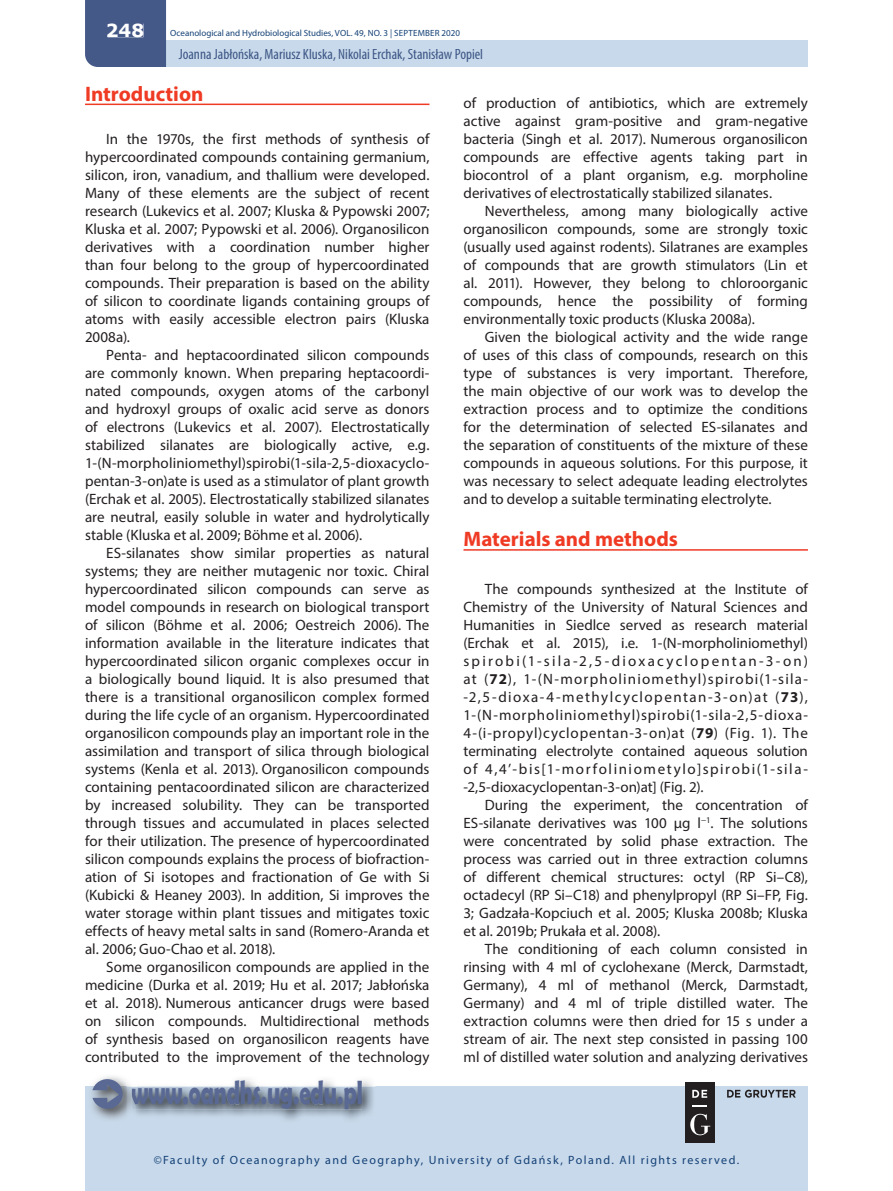
<style>
.page{position:relative;width:893px;height:1191px;background:#fff}
.page>*{position:absolute;margin:0;border:0;box-sizing:border-box;transform-origin:0 0}
.t1{font:700 33.75px "Berlin Sans FB Demi";color:#596994;scale:.67 1}
.t2{font:700 21px "Myriad Pro";color:#ef3a24}
.t3{font:700 18px "Verdana";color:#fff}
.t4{font:15px/18px "Myriad Pro";color:#231f20;text-align:justify}
.t5{font:condensed 15px "Myriad Pro";color:#3d5786}
.t6{font:12px "Myriad Pro";letter-spacing:.12em;color:#144176}
.t7{font:9px "Myriad Pro";color:#144176}
.s1{font-weight:700}
</style>
<div class="page">
<div style="left:166px;top:40px;width:642px;height:27px;background:#c8d9eb"></div>
<div style="left:85px;top:1086px;width:723px;height:105px;background:#c8d9eb"></div>
<div style="left:85px;top:0;width:81px;height:67px;background:#455988"></div>
<div style="left:107px;top:24px;width:36px;height:13px;background:#455988"></div>
<img style="left:93px;top:1086px;width:282px;height:34px">
<img style="left:127px;top:1110px;width:9px;height:10px">
<svg style="left:92px;top:1076px;width:270px;height:34px"></svg>
<div style="left:685px;top:1081px;width:30px;height:61px;background:#231f20"></div>
<svg style="left:692px;top:1105px;width:15px;height:1px"></svg>
<svg style="left:692px;top:1089px;width:15px;height:8px"></svg>
<svg style="left:690px;top:1113px;width:20px;height:22px"></svg>
<svg style="left:727px;top:1089px;width:69px;height:8px"></svg>
<hr style="left:85px;top:104px;width:344px;height:1px;background:#ef3a24">
<hr style="left:463px;top:549px;width:345px;height:1px;background:#ef3a24">
<p class="t3" style="left:106px;top:18px;width:40px">248</p>
<p class="t7" style="left:170px;top:28px;width:291px">Oceanological and Hydrobiological Studies, VOL. 49, NO. 3 | SEPTEMBER 2020</p>
<p class="t5" style="left:179px;top:45px;width:306px">Joanna Jabłońska, Mariusz Kluska, Nikolai Erchak, Stanisław Popiel</p>
<h2 class="t2" style="left:85px;top:80px;width:120px">Introduction</h2>
<p class="t4" style="left:85px;top:130px;width:346px;text-indent:21px">In the 1970s, the first methods of synthesis of hypercoordinated compounds containing germanium, silicon, iron, vanadium, and thallium were developed.<br>Many of these elements are the subject of recent research (Lukevics et al. 2007; Kluska &amp; Pypowski 2007; Kluska et al. 2007; Pypowski et al. 2006). Organosilicon derivatives with a coordination number higher than four belong to the group of hypercoordinated compounds. Their preparation is based on the ability of silicon to coordinate ligands containing groups of atoms with easily accessible electron pairs (Kluska 2008a).</p>
<p class="t4" style="left:85px;top:346px;width:346px;text-indent:21px">Penta- and heptacoordinated silicon compounds are commonly known. When preparing heptacoordi&shy;nated compounds, oxygen atoms of the carbonyl and hydroxyl groups of oxalic acid serve as donors of electrons (Lukevics et al. 2007). Electrostatically stabilized silanates are biologically active, e.g.<br>1-(N-morpholiniomethyl)spirobi(1-sila-2,5-dioxacyclo&shy;pentan-3-on)ate is used as a stimulator of plant growth (Erchak et al. 2005). Electrostatically stabilized silanates are neutral, easily soluble in water and hydrolytically stable (Kluska et al. 2009; Böhme et al. 2006).</p>
<p class="t4" style="left:85px;top:544px;width:346px;text-indent:21px">ES-silanates show similar properties as natural systems; they are neither mutagenic nor toxic. Chiral hypercoordinated silicon compounds can serve as model compounds in research on biological transport of silicon (Böhme et al. 2006; Oestreich 2006). The information available in the literature indicates that hypercoordinated silicon organic complexes occur in a biologically bound liquid. It is also presumed that there is a transitional organosilicon complex formed during the life cycle of an organism. Hypercoordinated organosilicon compounds play an important role in the assimilation and transport of silica through biological systems (Kenla et al. 2013). Organosilicon compounds containing pentacoordinated silicon are characterized by increased solubility. They can be transported through tissues and accumulated in places selected for their utilization. The presence of hypercoordinated silicon compounds explains the process of biofraction&shy;ation of Si isotopes and fractionation of Ge with Si (Kubicki &amp; Heaney 2003). In addition, Si improves the water storage within plant tissues and mitigates toxic effects of heavy metal salts in sand (Romero-Aranda et al. 2006; Guo-Chao et al. 2018).</p>
<p class="t4" style="left:85px;top:958px;width:346px;text-indent:21px">Some organosilicon compounds are applied in the medicine (Durka et al. 2019; Hu et al. 2017; Jabłońska et al. 2018). Numerous anticancer drugs were based on silicon compounds. Multidirectional methods of synthesis based on organosilicon reagents have contributed to the improvement of the technology</p>
<h1 class="t1" style="left:131px;top:1073px;width:347px">www.oandhs.ug.edu.pl</h1>
<p class="t4" style="left:463px;top:94px;width:346px">of production of antibiotics, which are extremely active against gram-positive and gram-negative bacteria (Singh et al. 2017). Numerous organosilicon compounds are effective agents taking part in biocontrol of a plant organism, e.g. morpholine derivatives of electrostatically stabilized silanates.</p>
<p class="t4" style="left:463px;top:202px;width:346px;text-indent:21px">Nevertheless, among many biologically active organosilicon compounds, some are strongly toxic (usually used against rodents). Silatranes are examples of compounds that are growth stimulators (Lin et al. 2011). However, they belong to chloroorganic compounds, hence the possibility of forming environmentally toxic products (Kluska 2008a).</p>
<p class="t4" style="left:463px;top:328px;width:346px;text-indent:21px">Given the biological activity and the wide range of uses of this class of compounds, research on this type of substances is very important. Therefore, the main objective of our work was to develop the extraction process and to optimize the conditions for the determination of selected ES-silanates and the separation of constituents of the mixture of these compounds in aqueous solutions. For this purpose, it was necessary to select adequate leading electrolytes and to develop a suitable terminating electrolyte.</p>
<h2 class="t2" style="left:463px;top:525px;width:216px">Materials and methods</h2>
<p class="t4" style="left:463px;top:580px;width:346px;text-indent:21px">The compounds synthesized at the Institute of Chemistry of the University of Natural Sciences and Humanities in Siedlce served as research material (Erchak et al. 2015), i.e. 1-(N-morpholiniomethyl) spirobi(1-sila-2,5-dioxacyclopentan-3-on) at (<span class="s1">72</span>), 1-(N-morpholiniomethyl)spirobi(1-sila--2,5-dioxa-4-methylcyclopentan-3-on)at (<span class="s1">73</span>), 1-(N-morpholiniomethyl)spirobi(1-sila-2,5-dioxa-4-(i-propyl)cyclopentan-3-on)at (<span class="s1">79</span>) (Fig. 1). The terminating electrolyte contained aqueous solution of 4,4’-bis[1-morfoliniometylo]spirobi(1-sila--2,5-dioxacyclopentan-3-on)at] (Fig. 2).</p>
<p class="t4" style="left:463px;top:796px;width:346px;text-indent:21px">During the experiment, the concentration of ES-silanate derivatives was 100 µg l<sup>−1</sup>. The solutions were concentrated by solid phase extraction. The process was carried out in three extraction columns of different chemical structures: octyl (RP Si–C8), octadecyl (RP Si–C18) and phenylpropyl (RP Si–FP, Fig.<br>3; Gadzała-Kopciuch et al. 2005; Kluska 2008b; Kluska et al. 2019b; Prukała et al. 2008).</p>
<p class="t4" style="left:463px;top:940px;width:346px;text-indent:21px">The conditioning of each column consisted in rinsing with 4 ml of cyclohexane (Merck, Darmstadt, Germany), 4 ml of methanol (Merck, Darmstadt, Germany) and 4 ml of triple distilled water. The extraction columns were then dried for 15 s under a stream of air. The next step consisted in passing 100 ml of distilled water solution and analyzing derivatives</p>
<p class="t6" style="left:154px;top:1152px;width:587px">©Faculty of Oceanography and Geography, University of Gdańsk, Poland. All rights reserved.</p>
</div>
